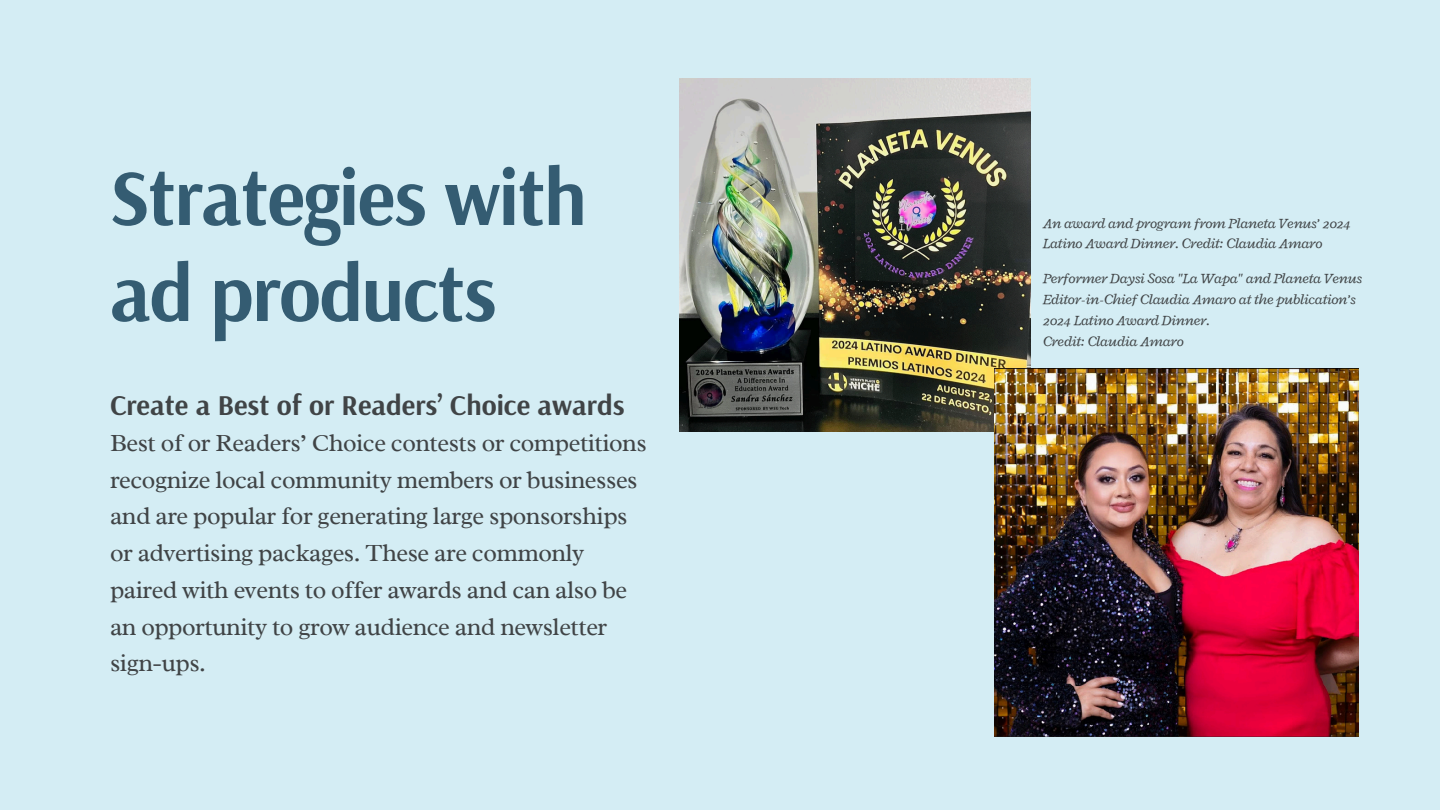
<style>
.page{position:relative;width:1440px;height:810px;background:#d4edf4}
.page>*{position:absolute;margin:0;border:0;box-sizing:border-box;transform-origin:0 0}
.t1{font:700 80px/96px "Arsenal";letter-spacing:-.02em;color:#345c72}
.t2{font:700 28.6px "Arsenal";color:#404446}
.t3{font:25px/36.8px "Radley";letter-spacing:-.02em;color:#404446}
.t4{font:italic 15px/21px "Radley";letter-spacing:-.02em;color:#404446}
</style>
<div class="page">
<img style="left:680px;top:78px;width:350px;height:354px">
<img style="left:994px;top:368px;width:365px;height:369px">
<h3 class="t1" style="left:110px;top:147px;width:478px">Strategies with ad products</h3>
<h2 class="t2" style="left:110px;top:387px;width:516px">Create a Best of or Readers’ Choice awards</h2>
<h1 class="t3" style="left:110px;top:424px;width:538px">Best of or Readers’ Choice contests or competitions recognize local community members or businesses and are popular for generating large sponsorships or advertising packages. These are commonly paired with events to offer awards and can also be an opportunity to grow audience and newsletter sign-ups.</h1>
<p class="t4" style="left:1043px;top:213px;width:309px;line-height:20.2px">An award and program from Planeta Venus’ 2024<br>Latino Award Dinner. Credit: Claudia Amaro</p>
<p class="t4" style="left:1043px;top:267px;width:321px">Performer Daysi Sosa "La Wapa" and Planeta Venus<br>Editor-in-Chief Claudia Amaro at the publication’s<br>2024 Latino Award Dinner.</p>
<p class="t4" style="left:1043px;top:330px;width:142px">Credit: Claudia Amaro</p>
</div>
